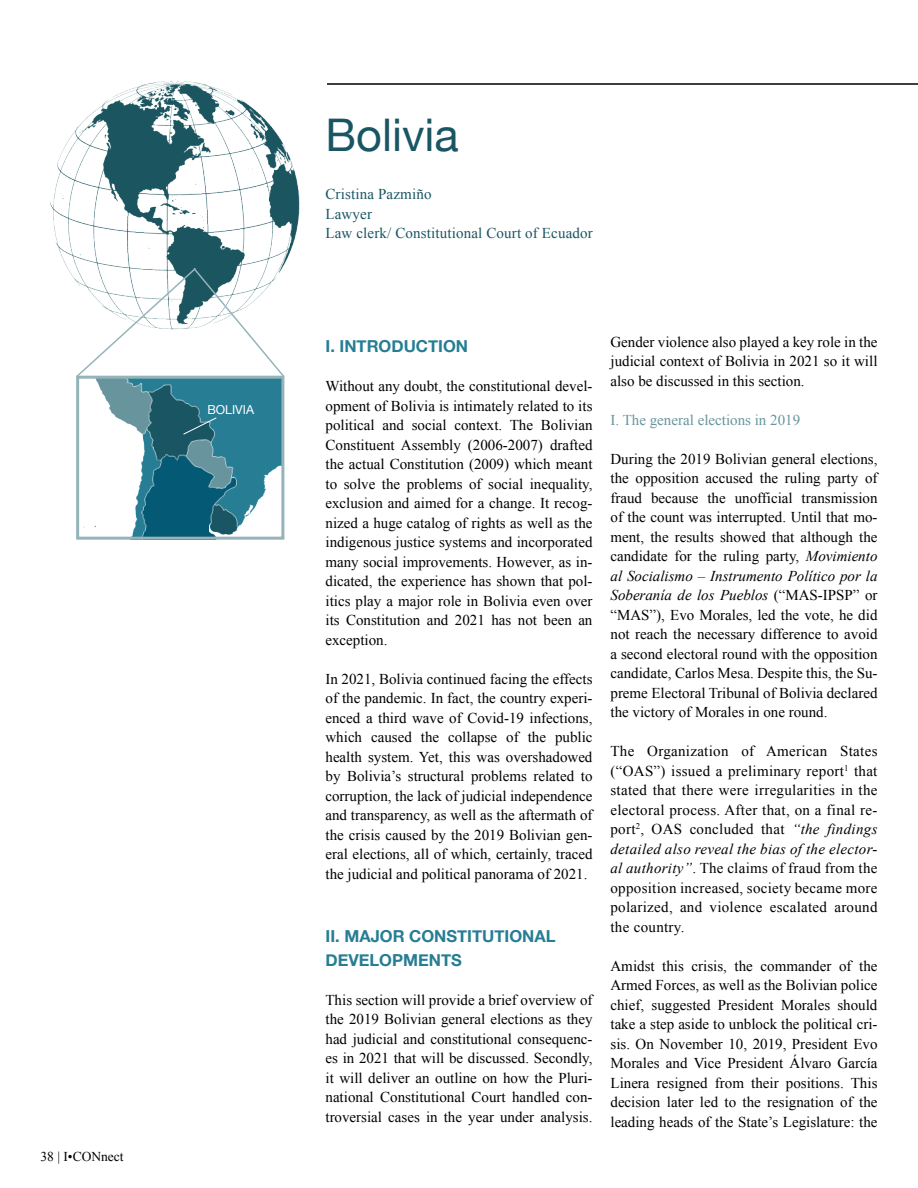
<style>
.page{position:relative;width:918px;height:1188px;background:#fff}
.page>*{position:absolute;margin:0;border:0;box-sizing:border-box;transform-origin:0 0}
.t1{font:45px "Helvetica Neue";color:#195563}
.t2{font:700 16.5px/24px "Helvetica Neue";color:#267d94}
.t3{font:15px/19.5px "Times New Roman";color:#000;text-align:justify}
.t4{font:15px/19.5px "Times New Roman";letter-spacing:.01em;color:#195563}
.t5{font:15px "Times New Roman";color:#67949d}
.t6{font:13.5px "Times New Roman";color:#000}
.t7{font:12.3px "Helvetica Neue";color:#fff}
.s1{font-style:italic}
</style>
<div class="page">
<hr style="left:327px;top:83px;width:591px;height:2px;background:#000">
<img style="left:50px;top:81px;width:250px;height:199px">
<svg style="left:75px;top:266px;width:211px;height:113px"></svg>
<img style="left:83px;top:380px;width:197px;height:156px">
<div style="left:76px;top:376px;width:208px;height:164px;border:3px solid #95b4ba"></div>
<svg style="left:183px;top:417px;width:34px;height:18px"></svg>
<p class="t6" style="left:40px;top:1147px;width:85px">38 | I•CONnect</p>
<p class="t7" style="left:207px;top:401px;width:48px">BOLIVIA</p>
<h1 class="t1" style="left:326px;top:102px;width:135px">Bolivia</h1>
<p class="t4" style="left:326px;top:184px;width:269px">Cristina Pazmiño<br>Lawyer<br>Law clerk/ Constitutional Court of Ecuador</p>
<p class="t2" style="left:326px;top:335px;width:144px">I. INTRODUCTION</p>
<p class="t3" style="left:326px;top:376px;width:269px">Without any doubt, the constitutional devel&shy;opment of Bolivia is intimately related to its political and social context. The Bolivian Constituent Assembly (2006-2007) drafted the actual Constitution (2009) which meant to solve the problems of social inequality, exclusion and aimed for a change. It recog&shy;nized a huge catalog of rights as well as the indigenous justice systems and incorporated many social improvements. However, as in&shy;dicated, the experience has shown that pol&shy;itics play a major role in Bolivia even over its Constitution and 2021 has not been an exception.</p>
<p class="t3" style="left:326px;top:669px;width:269px">In 2021, Bolivia continued facing the effects of the pandemic. In fact, the country experi&shy;enced a third wave of Covid-19 infections, which caused the collapse of the public health system. Yet, this was overshadowed by Bolivia’s structural problems related to corruption, the lack of judicial independence and transparency, as well as the aftermath of the crisis caused by the 2019 Bolivian gen&shy;eral elections, all of which, certainly, traced the judicial and political panorama of 2021.</p>
<p class="t2" style="left:326px;top:924px;width:232px">II. MAJOR CONSTITUTIONAL<br>DEVELOPMENTS</p>
<p class="t3" style="left:326px;top:990px;width:269px">This section will provide a brief overview of the 2019 Bolivian general elections as they had judicial and constitutional consequenc&shy;es in 2021 that will be discussed. Secondly, it will deliver an outline on how the Pluri&shy;national Constitutional Court handled con&shy;troversial cases in the year under analysis.</p>
<p class="t3" style="left:611px;top:332px;width:269px">Gender violence also played a key role in the judicial context of Bolivia in 2021 so it will also be discussed in this section.</p>
<p class="t5" style="left:611px;top:409px;width:191px">I. The general elections in 2019</p>
<p class="t3" style="left:611px;top:449px;width:269px">During the 2019 Bolivian general elections, the opposition accused the ruling party of fraud because the unofficial transmission of the count was interrupted. Until that mo&shy;ment, the results showed that although the candidate for the ruling party, <span class="s1">Movimiento al Socialismo – Instrumento Político por la Soberanía de los Pueblos</span> (“MAS-IPSP” or “MAS”), Evo Morales, led the vote, he did not reach the necessary difference to avoid a second electoral round with the opposition candidate, Carlos Mesa. Despite this, the Su&shy;preme Electoral Tribunal of Bolivia declared the victory of Morales in one round.</p>
<p class="t3" style="left:611px;top:741px;width:269px">The Organization of American States (“OAS”) issued a preliminary report<sup>1</sup> that stated that there were irregularities in the electoral process. After that, on a final re&shy;port<sup>2</sup>, OAS concluded that <span class="s1">“the findings detailed also reveal the bias of the elector&shy;al authority”</span>. The claims of fraud from the opposition increased, society became more polarized, and violence escalated around the country.</p>
<p class="t3" style="left:611px;top:956px;width:269px">Amidst this crisis, the commander of the Armed Forces, as well as the Bolivian police chief, suggested President Morales should take a step aside to unblock the political cri&shy;sis. On November 10, 2019, President Evo Morales and Vice President Álvaro García Linera resigned from their positions. This decision later led to the resignation of the leading heads of the State’s Legislature: the</p>
</div>
